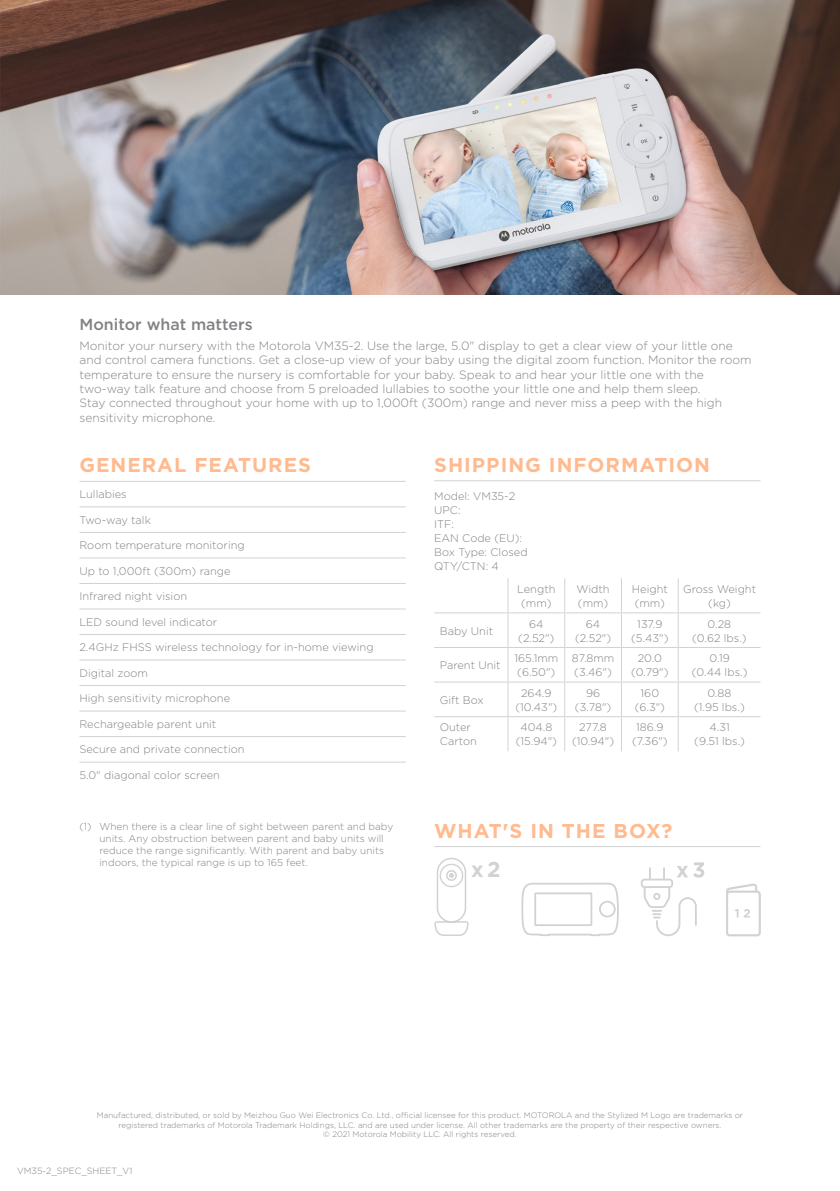
<style>
.page{position:relative;width:840px;height:1191px;background:#fff}
.page>*{position:absolute;margin:0;border:0;box-sizing:border-box;transform-origin:0 0}
.t1{font:700 21.4px "Gotham";color:#d1d2d4}
.t2{font:700 20px "Gotham";letter-spacing:.05em;color:#ffba8f}
.t3{font:500 16px "Gotham";color:#808285}
.t4{font:300 12px/14.4px "Gotham";color:#808285}
.t5{font:300 11px/14px "Gotham";color:#808285}
.t6{font:300 11px "Gotham";letter-spacing:-.02em;color:#808285}
.t7{font:300 10px/12px "Gotham";color:#808285}
.t8{font:300 9px "Gotham";color:#808285}
.t9{font:300 8px/9.6px "Gotham";color:#808285;text-align:center}
</style>
<div class="page">
<hr style="left:79px;top:481px;width:326px;height:1px;background:#d1d2d4">
<hr style="left:79px;top:506px;width:326px;height:1px;background:#d1d2d4">
<hr style="left:79px;top:532px;width:326px;height:1px;background:#d1d2d4">
<hr style="left:79px;top:557px;width:326px;height:1px;background:#d1d2d4">
<hr style="left:79px;top:583px;width:326px;height:1px;background:#d1d2d4">
<hr style="left:79px;top:608px;width:326px;height:1px;background:#d1d2d4">
<hr style="left:79px;top:634px;width:326px;height:1px;background:#d1d2d4">
<hr style="left:79px;top:659px;width:326px;height:1px;background:#d1d2d4">
<hr style="left:79px;top:685px;width:326px;height:1px;background:#d1d2d4">
<hr style="left:79px;top:710px;width:326px;height:1px;background:#d1d2d4">
<hr style="left:79px;top:736px;width:326px;height:1px;background:#d1d2d4">
<hr style="left:79px;top:761px;width:326px;height:1px;background:#d1d2d4">
<hr style="left:434px;top:480px;width:326px;height:1px;background:#d1d2d4">
<hr style="left:507px;top:578px;width:1px;height:34px;background:#d1d2d4">
<hr style="left:564px;top:578px;width:1px;height:34px;background:#d1d2d4">
<hr style="left:620px;top:578px;width:1px;height:34px;background:#d1d2d4">
<hr style="left:677px;top:578px;width:1px;height:34px;background:#d1d2d4">
<hr style="left:434px;top:612px;width:73px;height:1px;background:#d1d2d4">
<hr style="left:507px;top:612px;width:57px;height:1px;background:#d1d2d4">
<hr style="left:507px;top:613px;width:1px;height:34px;background:#d1d2d4">
<hr style="left:564px;top:612px;width:57px;height:1px;background:#d1d2d4">
<hr style="left:564px;top:613px;width:1px;height:34px;background:#d1d2d4">
<hr style="left:621px;top:612px;width:56px;height:1px;background:#d1d2d4">
<hr style="left:620px;top:613px;width:1px;height:34px;background:#d1d2d4">
<hr style="left:677px;top:612px;width:83px;height:1px;background:#d1d2d4">
<hr style="left:677px;top:613px;width:1px;height:34px;background:#d1d2d4">
<hr style="left:434px;top:647px;width:73px;height:1px;background:#d1d2d4">
<hr style="left:507px;top:647px;width:57px;height:1px;background:#d1d2d4">
<hr style="left:507px;top:648px;width:1px;height:33px;background:#d1d2d4">
<hr style="left:564px;top:647px;width:57px;height:1px;background:#d1d2d4">
<hr style="left:564px;top:648px;width:1px;height:33px;background:#d1d2d4">
<hr style="left:621px;top:647px;width:56px;height:1px;background:#d1d2d4">
<hr style="left:620px;top:648px;width:1px;height:33px;background:#d1d2d4">
<hr style="left:677px;top:647px;width:83px;height:1px;background:#d1d2d4">
<hr style="left:677px;top:648px;width:1px;height:33px;background:#d1d2d4">
<hr style="left:434px;top:681px;width:73px;height:1px;background:#d1d2d4">
<hr style="left:507px;top:681px;width:57px;height:1px;background:#d1d2d4">
<hr style="left:507px;top:682px;width:1px;height:34px;background:#d1d2d4">
<hr style="left:564px;top:681px;width:57px;height:1px;background:#d1d2d4">
<hr style="left:564px;top:682px;width:1px;height:34px;background:#d1d2d4">
<hr style="left:621px;top:681px;width:56px;height:1px;background:#d1d2d4">
<hr style="left:620px;top:682px;width:1px;height:34px;background:#d1d2d4">
<hr style="left:677px;top:681px;width:83px;height:1px;background:#d1d2d4">
<hr style="left:677px;top:682px;width:1px;height:34px;background:#d1d2d4">
<hr style="left:434px;top:716px;width:73px;height:1px;background:#d1d2d4">
<hr style="left:507px;top:716px;width:57px;height:1px;background:#d1d2d4">
<hr style="left:507px;top:717px;width:1px;height:34px;background:#d1d2d4">
<hr style="left:564px;top:716px;width:57px;height:1px;background:#d1d2d4">
<hr style="left:564px;top:717px;width:1px;height:34px;background:#d1d2d4">
<hr style="left:621px;top:716px;width:56px;height:1px;background:#d1d2d4">
<hr style="left:620px;top:717px;width:1px;height:34px;background:#d1d2d4">
<hr style="left:677px;top:716px;width:83px;height:1px;background:#d1d2d4">
<hr style="left:677px;top:717px;width:1px;height:34px;background:#d1d2d4">
<hr style="left:434px;top:846px;width:326px;height:1px;background:#d1d2d4">
<img style="left:0;top:0;width:839px;height:295px">
<svg style="left:726px;top:883px;width:34px;height:53px"></svg>
<svg style="left:521px;top:882px;width:98px;height:54px"></svg>
<svg style="left:434px;top:857px;width:34px;height:79px"></svg>
<svg style="left:641px;top:862px;width:63px;height:74px"></svg>
<p class="t3" style="left:79px;top:313px;width:175px">Monitor what matters</p>
<p class="t4" style="left:79px;top:338px;width:673px">Monitor your nursery with the Motorola VM35-2. Use the large, 5.0" display to get a clear view of your little one and control camera functions. Get a close-up view of your baby using the digital zoom function. Monitor the room temperature to ensure the nursery is comfortable for your baby. Speak to and hear your little one with the two-way talk feature and choose from 5 preloaded lullabies to soothe your little one and help them sleep.<br>Stay connected throughout your home with up to 1,000ft (300m) range and never miss a peep with the high sensitivity microphone.</p>
<p class="t2" style="left:79px;top:451px;width:233px">GENERAL FEATURES</p>
<p class="t5" style="left:79px;top:487px;width:49px">Lullabies</p>
<p class="t6" style="left:79px;top:513px;width:73px">Two-way talk</p>
<p class="t5" style="left:79px;top:538px;width:167px">Room temperature monitoring</p>
<p class="t5" style="left:79px;top:563px;width:152px">Up to 1,000ft (300m) range</p>
<p class="t5" style="left:79px;top:589px;width:109px">Infrared night vision</p>
<p class="t5" style="left:79px;top:614px;width:139px">LED sound level indicator</p>
<p class="t5" style="left:79px;top:640px;width:295px">2.4GHz FHSS wireless technology for in-home viewing</p>
<p class="t5" style="left:79px;top:665px;width:70px">Digital zoom</p>
<p class="t5" style="left:79px;top:691px;width:152px">High sensitivity microphone</p>
<p class="t5" style="left:79px;top:716px;width:138px">Rechargeable parent unit</p>
<p class="t5" style="left:79px;top:742px;width:166px">Secure and private connection</p>
<p class="t5" style="left:79px;top:767px;width:142px">5.0" diagonal color screen</p>
<p class="t7" style="left:99px;top:820px;width:295px;text-indent:-20px">(1) When there is a clear line of sight between parent and baby units. Any obstruction between parent and baby units will reduce the range significantly. With parent and baby units indoors, the typical range is up to 165 feet.</p>
<p class="t2" style="left:434px;top:451px;width:277px">SHIPPING INFORMATION</p>
<p class="t5" style="left:434px;top:489px;width:83px">Model: VM35-2</p>
<p class="t5" style="left:434px;top:503px;width:28px">UPC:</p>
<p class="t5" style="left:434px;top:517px;width:21px">ITF:</p>
<p class="t5" style="left:434px;top:531px;width:89px">EAN Code (EU):</p>
<p class="t5" style="left:434px;top:545px;width:95px">Box Type: Closed</p>
<p class="t5" style="left:434px;top:559px;width:66px">QTY/CTN: 4</p>
<p class="t5" style="left:517px;top:582px;width:40px">Length</p>
<p class="t5" style="left:521px;top:596px;width:32px">(mm)</p>
<p class="t5" style="left:576px;top:582px;width:35px">Width</p>
<p class="t5" style="left:577px;top:596px;width:32px">(mm)</p>
<p class="t5" style="left:631px;top:582px;width:37px">Height (mm)</p>
<p class="t5" style="left:682px;top:582px;width:74px;text-align:center">Gross Weight (kg)</p>
<p class="t5" style="left:439px;top:623px;width:55px">Baby Unit</p>
<p class="t5" style="left:439px;top:658px;width:62px">Parent Unit</p>
<p class="t5" style="left:439px;top:692px;width:45px">Gift Box</p>
<p class="t5" style="left:529px;top:616px;width:16px">64</p>
<p class="t5" style="left:518px;top:630px;width:38px">(2.52")</p>
<p class="t5" style="left:514px;top:651px;width:45px">165.1mm</p>
<p class="t5" style="left:517px;top:665px;width:40px">(6.50")</p>
<p class="t5" style="left:521px;top:685px;width:32px">264.9</p>
<p class="t5" style="left:515px;top:699px;width:43px">(10.43")</p>
<p class="t5" style="left:439px;top:720px;width:38px">Outer<br>Carton</p>
<p class="t5" style="left:520px;top:720px;width:33px">404.8</p>
<p class="t5" style="left:515px;top:734px;width:43px">(15.94")</p>
<p class="t5" style="left:585px;top:616px;width:16px">64</p>
<p class="t5" style="left:574px;top:630px;width:38px">(2.52")</p>
<p class="t5" style="left:571px;top:651px;width:44px">87.8mm</p>
<p class="t5" style="left:574px;top:665px;width:39px">(3.46")</p>
<p class="t5" style="left:585px;top:685px;width:16px">96</p>
<p class="t5" style="left:574px;top:699px;width:38px">(3.78")</p>
<p class="t5" style="left:579px;top:720px;width:29px">277.8</p>
<p class="t5" style="left:571px;top:734px;width:44px">(10.94")</p>
<p class="t5" style="left:637px;top:616px;width:27px">137.9</p>
<p class="t5" style="left:631px;top:630px;width:39px">(5.43")</p>
<p class="t5" style="left:637px;top:651px;width:26px">20.0</p>
<p class="t5" style="left:631px;top:665px;width:39px">(0.79")</p>
<p class="t5" style="left:640px;top:685px;width:20px">160</p>
<p class="t5" style="left:634px;top:699px;width:32px">(6.3")</p>
<p class="t5" style="left:635px;top:720px;width:29px">186.9</p>
<p class="t5" style="left:631px;top:734px;width:37px">(7.36")</p>
<p class="t5" style="left:707px;top:616px;width:25px">0.28</p>
<p class="t5" style="left:691px;top:630px;width:56px">(0.62 lbs.)</p>
<p class="t5" style="left:709px;top:651px;width:22px">0.19</p>
<p class="t5" style="left:691px;top:665px;width:57px">(0.44 lbs.)</p>
<p class="t5" style="left:707px;top:685px;width:25px">0.88</p>
<p class="t5" style="left:693px;top:699px;width:52px">(1.95 lbs.)</p>
<p class="t5" style="left:709px;top:720px;width:22px">4.31</p>
<p class="t5" style="left:694px;top:734px;width:52px">(9.51 lbs.)</p>
<p class="t2" style="left:434px;top:817px;width:239px">WHAT'S IN THE BOX?</p>
<h1 class="t1" style="left:471px;top:855px;width:31px">x2</h1>
<p class="t9" style="left:97px;top:1110px;width:647px">Manufactured, distributed, or sold by Meizhou Guo Wei Electronics Co. Ltd., official licensee for this product. MOTOROLA and the Stylized M Logo are trademarks or registered trademarks of Motorola Trademark Holdings, LLC. and are used under license. All other trademarks are the property of their respective owners.<br>© 2021 Motorola Mobility LLC. All rights reserved.</p>
<p class="t8" style="left:17px;top:1165px;width:117px">VM35-2_SPEC_SHEET_V1</p>
</div>
